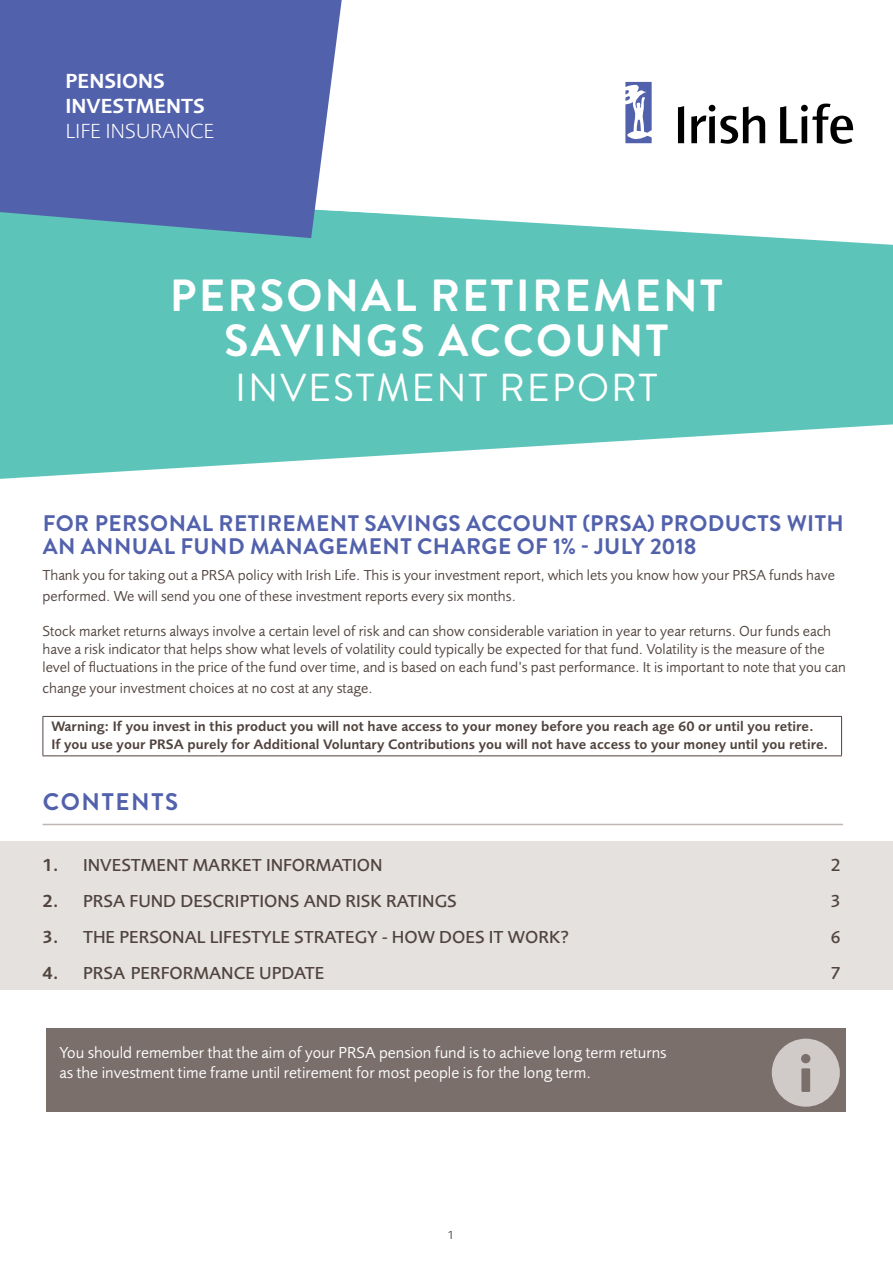
<style>
.page{position:relative;width:893px;height:1263px;background:#fff}
.page>*{position:absolute;margin:0;border:0;box-sizing:border-box;transform-origin:0 0}
.t1{font:700 45px/45px "Brandon Grotesque";letter-spacing:.05em;color:#fff;text-align:center}
.t2{font:39px "Brandon Grotesque";letter-spacing:.05em;color:#fff}
.t3{font:700 24px "Brandon Grotesque";letter-spacing:.07em;color:#5261ac}
.t4{font:700 22.5px/22.5px "Brandon Grotesque";letter-spacing:.02em;color:#5261ac}
.t5{font:600 21.15px/25.3px "Foundry Sans";color:#fff}
.t6{font:300 21.15px "Foundry Sans";color:#fff}
.t7{font:500 18px "Foundry Sans";color:#51443f}
.t8{font:16.5px/19.8px "Foundry Sans";color:#fff}
.t9{font:15px/18px "Foundry Sans";color:#51443f}
.t10{font:600 14.25px/18px "Foundry Sans";color:#51443f}
.t11{font:12px "Foundry Sans";color:#51443f}
.s1{font-weight:600}
</style>
<div class="page">
<div style="left:0;top:841px;width:893px;height:148px;background:#e4e1df"></div>
<hr style="left:43px;top:716px;width:799px;height:1px;background:#51443f">
<hr style="left:43px;top:717px;width:1px;height:38px;background:#51443f">
<hr style="left:841px;top:717px;width:1px;height:38px;background:#51443f">
<hr style="left:43px;top:755px;width:799px;height:1px;background:#51443f">
<svg style="left:0;top:238px;width:893px;height:241px;background:#6fcac1"></svg>
<svg style="left:316px;top:81px;width:577px;height:164px"></svg>
<svg style="left:0;top:0;width:342px;height:238px;background:#586caf"></svg>
<hr style="left:43px;top:824px;width:800px;height:1px;background:#beb7b4">
<div style="left:47px;top:1028px;width:799px;height:84px;background:#7b6f6b"></div>
<svg style="left:772px;top:1039px;width:68px;height:68px"></svg>
<svg style="left:625px;top:82px;width:27px;height:61px"></svg>
<svg style="left:678px;top:106px;width:6px;height:37px"></svg>
<svg style="left:691px;top:105px;width:74px;height:39px"></svg>
<svg style="left:780px;top:104px;width:73px;height:40px"></svg>
<h3 class="t5" style="left:66px;top:68px;width:141px">PENSIONS<br>INVESTMENTS</h3>
<h3 class="t6" style="left:66px;top:120px;width:150px">LIFE INSURANCE</h3>
<h1 class="t1" style="left:170px;top:274px;width:554px">PERSONAL RETIREMENT<br>SAVINGS ACCOUNT</h1>
<h2 class="t2" style="left:235px;top:361px;width:424px">INVESTMENT REPORT</h2>
<h3 class="t4" style="left:43px;top:512px;width:803px">FOR PERSONAL RETIREMENT SAVINGS ACCOUNT (PRSA) PRODUCTS WITH<br>AN ANNUAL FUND MANAGEMENT CHARGE OF 1% - JULY 2018</h3>
<p class="t9" style="left:43px;top:565px;width:794px;line-height:21px">Thank you for taking out a PRSA policy with Irish Life. This is your investment report, which lets you know how your PRSA funds have performed. We will send you one of these investment reports every six months.</p>
<p class="t9" style="left:43px;top:622px;width:805px">Stock market returns always involve a certain level of risk and can show considerable variation in year to year returns. Our funds each have a risk indicator that helps show what levels of volatility could typically be expected for that fund. Volatility is the measure of the level of fluctuations in the price of the fund over time, and is based on each fund’s past performance. It is important to note that you can</p>
<p class="t9" style="left:43px;top:679px;width:332px">change your investment choices at no cost at any stage.</p>
<p class="t10" style="left:51px;top:717px;width:778px">Warning: If you invest in this product you will not have access to your money before you reach age 60 or until you retire.<br>If you use your PRSA purely for Additional Voluntary Contributions you will not have access to your money until you retire.</p>
<h3 class="t3" style="left:43px;top:785px;width:137px">CONTENTS</h3>
<p class="t7" style="left:43px;top:855px;width:342px"><span class="s1">1.</span> INVESTMENT MARKET INFORMATION</p>
<p class="t7" style="left:831px;top:855px;width:11px">2</p>
<p class="t7" style="left:43px;top:891px;width:416px"><span class="s1">2.</span> PRSA FUND DESCRIPTIONS AND RISK RATINGS</p>
<p class="t7" style="left:831px;top:891px;width:11px">3</p>
<p class="t7" style="left:43px;top:927px;width:528px"><span class="s1">3.</span> THE PERSONAL LIFESTYLE STRATEGY - HOW DOES IT WORK?</p>
<p class="t7" style="left:831px;top:927px;width:11px">6</p>
<p class="t7" style="left:43px;top:963px;width:283px"><span class="s1">4.</span> PRSA PERFORMANCE UPDATE</p>
<p class="t7" style="left:831px;top:963px;width:11px">7</p>
<p class="t8" style="left:60px;top:1043px;width:609px">You should remember that the aim of your PRSA pension fund is to achieve long term returns as the investment time frame until retirement for most people is for the long term.</p>
<p class="t11" style="left:448px;top:1228px;width:8px">1</p>
</div>
